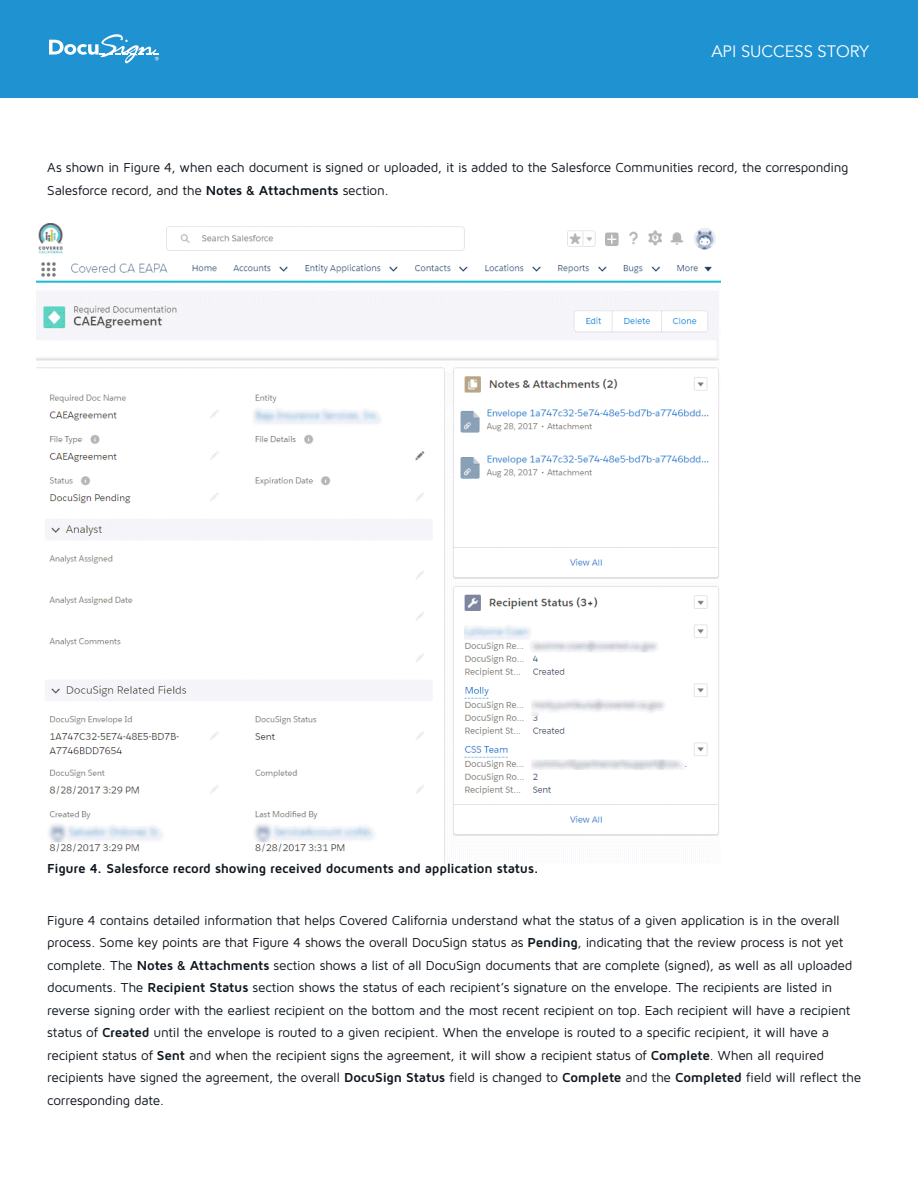
<style>
.page{position:relative;width:918px;height:1188px;background:#fff}
.page>*{position:absolute;margin:0;border:0;box-sizing:border-box;transform-origin:0 0}
.Eyebrow{font:16.5px "Avenir";color:#fff}
.Paragraph_Style__2_c{font:13.5px/22.5px "Maven Pro";letter-spacing:-.02em;color:#0e151d}
.Paragraph_Style__2_c-2{font:700 13.5px "Maven Pro";letter-spacing:-.02em;color:#0e151d}
.s1{font-weight:700}
</style>
<div class="page">
<div style="left:0;top:0;width:918px;height:98px;background:#1f92d1"></div>
<svg style="left:49px;top:34px;width:110px;height:30px"></svg>
<img style="left:36px;top:223px;width:685px;height:641px">
<p class="Eyebrow" style="left:711px;top:42px;width:159px">API SUCCESS STORY</p>
<p class="Paragraph_Style__2_c" style="left:47px;top:156px;width:803px">As shown in Figure 4, when each document is signed or uploaded, it is added to the Salesforce Communities record, the corresponding<br>Salesforce record, and the <span class="s1">Notes &amp; Attachments</span> section.</p>
<p class="Paragraph_Style__2_c-2" style="left:47px;top:860px;width:493px">Figure 4. Salesforce record showing received documents and application status.</p>
<p class="Paragraph_Style__2_c" style="left:47px;top:908px;width:815px">Figure 4 contains detailed information that helps Covered California understand what the status of a given application is in the overall process. Some key points are that Figure 4 shows the overall DocuSign status as <span class="s1">Pending</span>, indicating that the review process is not yet complete. The <span class="s1">Notes &amp; Attachments</span> section shows a list of all DocuSign documents that are complete (signed), as well as all uploaded documents. The <span class="s1">Recipient Status</span> section shows the status of each recipient’s signature on the envelope. The recipients are listed in reverse signing order with the earliest recipient on the bottom and the most recent recipient on top. Each recipient will have a recipient status of <span class="s1">Created</span> until the envelope is routed to a given recipient. When the envelope is routed to a specific recipient, it will have a recipient status of <span class="s1">Sent</span> and when the recipient signs the agreement, it will show a recipient status of <span class="s1">Complete</span>. When all required recipients have signed the agreement, the overall <span class="s1">DocuSign Status</span> field is changed to <span class="s1">Complete</span> and the <span class="s1">Completed</span> field will reflect the corresponding date.</p>
</div>
